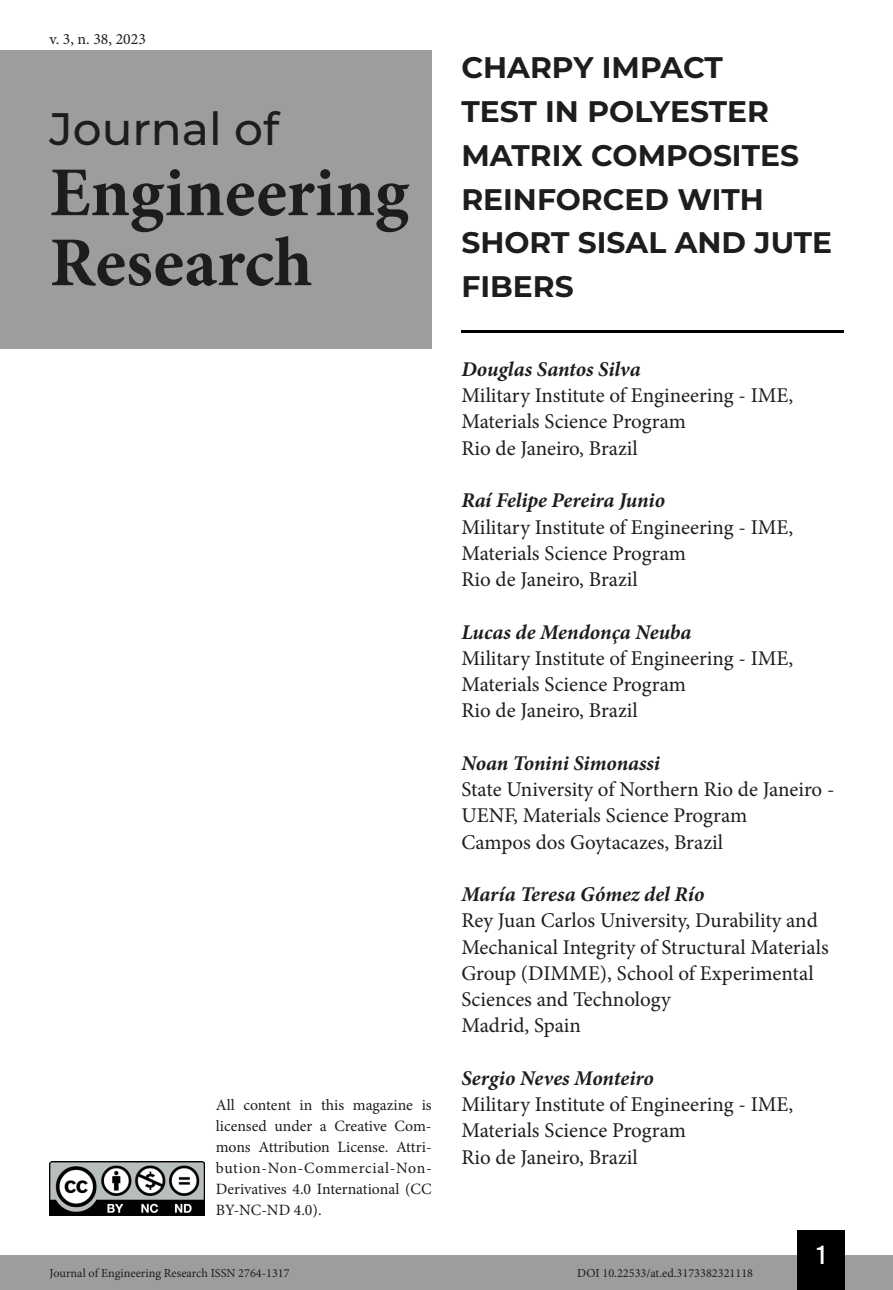
<style>
.page{position:relative;width:893px;height:1290px;background:#fff}
.page>*{position:absolute;margin:0;border:0;box-sizing:border-box;transform-origin:0 0}
.t1{font:700 70px/70px "Minion Pro";color:#1d1d1b}
.t2{font:500 45.5px "Montserrat";color:#1d1d1b}
.t3{font:700 29.75px/43.8px "Montserrat";color:#1d1d1b}
.t4{font:26.25px "Bebas Kai";color:#fff}
.t5{font:21px/26.2px "Minion Pro";color:#1d1d1b}
.t6{font:italic 700 21px "Minion Pro";letter-spacing:-.005em;color:#1d1d1b}
.t7{font:15.75px/21px "Minion Pro";color:#1d1d1b;text-align:justify}
.t8{font:12.25px "Minion Pro";color:#1d1d1b}
</style>
<div class="page">
<div style="left:0;top:1255px;width:893px;height:35px;background:#9d9d9d"></div>
<div style="left:797px;top:1230px;width:48px;height:60px;background:#000"></div>
<img style="left:50px;top:1161px;width:154px;height:54px">
<div style="left:0;top:50px;width:432px;height:298px;background:#9d9d9d"></div>
<hr style="left:461px;top:330px;width:382px;height:3px;background:#000">
<p class="t7" style="left:50px;top:28px;width:98px">v. 3, n. 38, 2023</p>
<h2 class="t2" style="left:50px;top:97px;width:231px">Journal of</h2>
<h1 class="t1" style="left:50px;top:157px;width:361px">Engineering<br>Research</h1>
<p class="t7" style="left:216px;top:1095px;width:217px">All content in this magazine is licensed under a Creative Com&shy;mons Attribution License. Attri&shy;bution-Non-Commercial-Non-Derivatives 4.0 International (CC BY-NC-ND 4.0).</p>
<h3 class="t3" style="left:461px;top:44px;width:372px">CHARPY IMPACT<br>TEST IN POLYESTER<br>MATRIX COMPOSITES<br>REINFORCED WITH<br>SHORT SISAL AND JUTE<br>FIBERS</h3>
<p class="t6" style="left:461px;top:354px;width:181px">Douglas Santos Silva</p>
<p class="t5" style="left:461px;top:382px;width:333px">Military Institute of Engineering - IME,<br>Materials Science Program<br>Rio de Janeiro, Brazil</p>
<p class="t6" style="left:461px;top:485px;width:205px">Raí Felipe Pereira Junio</p>
<p class="t5" style="left:461px;top:514px;width:333px">Military Institute of Engineering - IME,<br>Materials Science Program<br>Rio de Janeiro, Brazil</p>
<p class="t6" style="left:461px;top:617px;width:232px">Lucas de Mendonça Neuba</p>
<p class="t5" style="left:461px;top:645px;width:333px">Military Institute of Engineering - IME,<br>Materials Science Program<br>Rio de Janeiro, Brazil</p>
<p class="t6" style="left:461px;top:748px;width:200px">Noan Tonini Simonassi</p>
<p class="t5" style="left:461px;top:776px;width:375px">State University of Northern Rio de Janeiro -<br>UENF, Materials Science Program<br>Campos dos Goytacazes, Brazil</p>
<p class="t6" style="left:461px;top:879px;width:245px">María Teresa Gómez del Río</p>
<p class="t5" style="left:461px;top:907px;width:369px">Rey Juan Carlos University, Durability and Mechanical Integrity of Structural Materials Group (DIMME), School of Experimental Sciences and Technology<br>Madrid, Spain</p>
<p class="t6" style="left:461px;top:1063px;width:194px">Sergio Neves Monteiro</p>
<p class="t5" style="left:461px;top:1091px;width:333px">Military Institute of Engineering - IME,<br>Materials Science Program<br>Rio de Janeiro, Brazil</p>
<p class="t4" style="left:817px;top:1241px;width:10px">1</p>
<p class="t8" style="left:50px;top:1265px;width:242px">Journal of Engineering Research ISSN 2764-1317</p>
<p class="t8" style="left:577px;top:1265px;width:177px">DOI 10.22533/at.ed.3173382321118</p>
</div>
